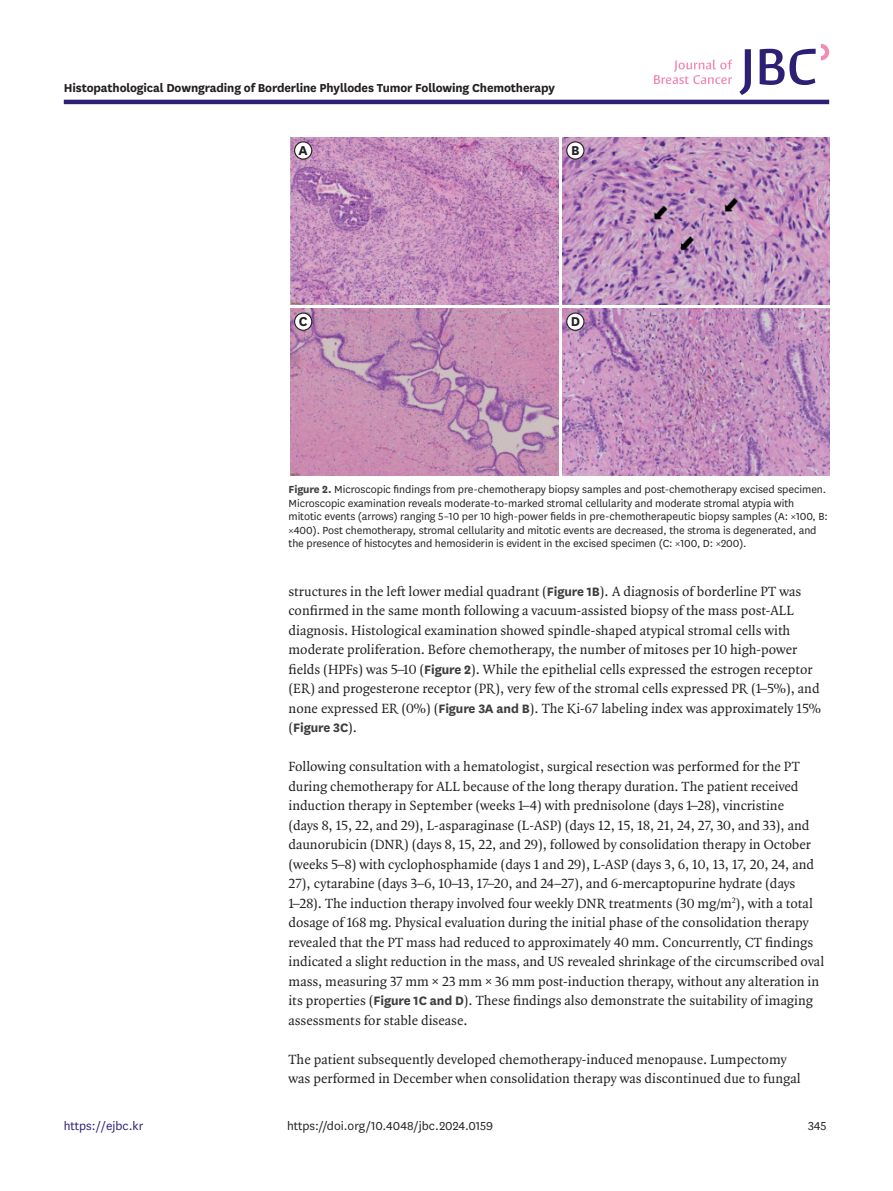
<style>
.page{position:relative;width:893px;height:1191px;background:#fff}
.page>*{position:absolute;margin:0;border:0;box-sizing:border-box;transform-origin:0 0}
.t1{font:700 15px "National";color:#231f20}
.body_p{font:14.25px/19.5px "Quadraat OT";color:#231f20}
.body_p_first{font:14.25px/19.5px "Quadraat OT";color:#231f20}
.alt-title-type{font:700 13.5px "National";letter-spacing:-.01em;color:#231f20}
.doi_running_footer{font:13.5px "National";color:#231f20}
.t2{font:13.5px "National";color:#2e1f75}
.fig_caption{font:12px/13.5px "National";letter-spacing:-.005em;color:#231f20}
.s1{font-weight:700;color:#3e3e3f}
.s2{font-family:"National";font-weight:700;color:#3e3e3f}
</style>
<div class="page">
<hr style="left:64px;top:100px;width:765px;height:4px;background:#2e1f75">
<svg style="left:654px;top:59px;width:78px;height:25px"></svg>
<svg style="left:739px;top:44px;width:90px;height:51px"></svg>
<img style="left:290px;top:308px;width:268px;height:167px">
<img style="left:290px;top:137px;width:268px;height:167px">
<img style="left:562px;top:137px;width:267px;height:167px">
<img style="left:562px;top:308px;width:267px;height:167px">
<div style="left:295px;top:142px;width:17px;height:17px;background:#fff;border-radius:50%"></div>
<div style="left:294px;top:141px;width:18px;height:19px;border:1px solid #231f20;border-radius:50%"></div>
<div style="left:567px;top:142px;width:17px;height:17px;background:#fff;border-radius:50%"></div>
<div style="left:566px;top:141px;width:18px;height:19px;border:1px solid #231f20;border-radius:50%"></div>
<div style="left:295px;top:313px;width:17px;height:17px;background:#fff;border-radius:50%"></div>
<div style="left:294px;top:312px;width:18px;height:19px;border:1px solid #231f20;border-radius:50%"></div>
<div style="left:567px;top:313px;width:17px;height:17px;background:#fff;border-radius:50%"></div>
<div style="left:566px;top:312px;width:18px;height:19px;border:1px solid #231f20;border-radius:50%"></div>
<p class="alt-title-type" style="left:64px;top:78px;width:493px">Histopathological Downgrading of Borderline Phyllodes Tumor Following Chemotherapy</p>
<p class="t1" style="left:299px;top:139px;width:11px">A</p>
<p class="t1" style="left:571px;top:139px;width:10px">B</p>
<p class="t1" style="left:299px;top:310px;width:10px">C</p>
<p class="t1" style="left:571px;top:310px;width:11px">D</p>
<p class="fig_caption" style="left:289px;top:482px;width:541px"><span class="s1">Figure 2.</span> Microscopic findings from pre-chemotherapy biopsy samples and post-chemotherapy excised specimen.<br>Microscopic examination reveals moderate-to-marked stromal cellularity and moderate stromal atypia with mitotic events (arrows) ranging 5–10 per 10 high-power fields in pre-chemotherapeutic biopsy samples (A: ×100, B: ×400). Post chemotherapy, stromal cellularity and mitotic events are decreased, the stroma is degenerated, and the presence of histocytes and hemosiderin is evident in the excised specimen (C: ×100, D: ×200).</p>
<p class="body_p_first" style="left:289px;top:581px;width:534px">structures in the left lower medial quadrant (<span class="s2">Figure 1B</span>). A diagnosis of borderline PT was confirmed in the same month following a vacuum-assisted biopsy of the mass post-ALL diagnosis. Histological examination showed spindle-shaped atypical stromal cells with moderate proliferation. Before chemotherapy, the number of mitoses per 10 high-power fields (HPFs) was 5–10 (<span class="s2">Figure 2</span>). While the epithelial cells expressed the estrogen receptor (ER) and progesterone receptor (PR), very few of the stromal cells expressed PR (1–5%), and none expressed ER (0%) (<span class="s2">Figure 3A and B</span>). The Ki-67 labeling index was approximately 15% (<span class="s2">Figure 3C</span>).</p>
<p class="body_p" style="left:289px;top:757px;width:537px">Following consultation with a hematologist, surgical resection was performed for the PT during chemotherapy for ALL because of the long therapy duration. The patient received induction therapy in September (weeks 1–4) with prednisolone (days 1–28), vincristine<br>(days 8, 15, 22, and 29), L-asparaginase (L-ASP) (days 12, 15, 18, 21, 24, 27, 30, and 33), and daunorubicin (DNR) (days 8, 15, 22, and 29), followed by consolidation therapy in October (weeks 5–8) with cyclophosphamide (days 1 and 29), L-ASP (days 3, 6, 10, 13, 17, 20, 24, and 27), cytarabine (days 3–6, 10–13, 17–20, and 24–27), and 6-mercaptopurine hydrate (days 1–28). The induction therapy involved four weekly DNR treatments (30 mg/m<sup>2</sup>), with a total dosage of 168 mg. Physical evaluation during the initial phase of the consolidation therapy revealed that the PT mass had reduced to approximately 40 mm. Concurrently, CT findings indicated a slight reduction in the mass, and US revealed shrinkage of the circumscribed oval mass, measuring 37 mm × 23 mm × 36 mm post-induction therapy, without any alteration in its properties (<span class="s2">Figure 1C and D</span>). These findings also demonstrate the suitability of imaging assessments for stable disease.</p>
<p class="body_p" style="left:289px;top:1049px;width:514px">The patient subsequently developed chemotherapy-induced menopause. Lumpectomy was performed in December when consolidation therapy was discontinued due to fungal</p>
<p class="doi_running_footer" style="left:808px;top:1116px;width:20px">345</p>
<p class="t2" style="left:64px;top:1116px;width:81px">https://ejbc.kr</p>
<p class="doi_running_footer" style="left:287px;top:1116px;width:208px">https://doi.org/10.4048/jbc.2024.0159</p>
</div>
